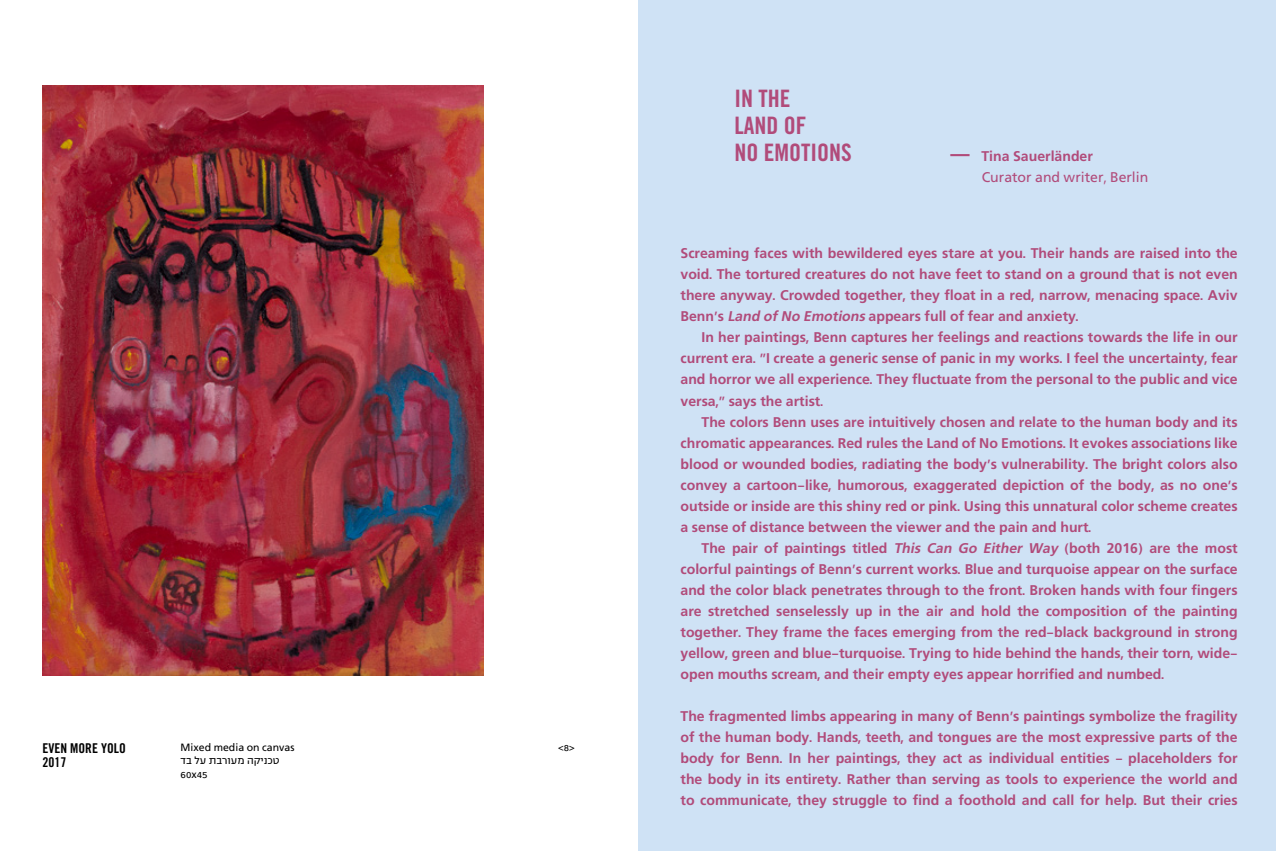
<style>
.page{position:relative;width:1276px;height:851px;background:#fff}
.page>*{position:absolute;margin:0;border:0;box-sizing:border-box;transform-origin:0 0}
.t1{font:24px/27px "Trade Gothic Bold Cond Twenty";color:#b14b7a}
.t2{font:500 15px/21px "Narkis Block";color:#b14b7a;text-align:justify}
.t3{font:15px/21px "Narkis Block";color:#b14b7a}
.t4{font:13.5px/13.5px "Trade Gothic Bold Cond Twenty";color:#000}
.t5{font:11.25px/13.5px "Narkis Block";color:#000}
.s1{font-weight:500;font-size:24px}
.s2{font-weight:500}
.s3{font-style:italic}
</style>
<div class="page">
<div style="left:638px;top:0;width:638px;height:850px;background:#cfe2f5"></div>
<img style="left:43px;top:85px;width:440px;height:590px">
<p class="t4" style="left:43px;top:741px;width:85px">EVEN MORE YOLO<br>2017</p>
<p class="t5" style="left:181px;top:741px;width:115px">Mixed media on canvas<br>תעלבד מע ו רב קה טכ נ י<br>60x45</p>
<p class="t5" style="left:558px;top:741px;width:18px">&gt;8&lt;</p>
<h1 class="t1" style="left:734px;top:85px;width:119px">IN THE<br>LAND OF<br>NO EMOTIONS</h1>
<p class="t3" style="left:981px;top:147px;width:168px;text-indent:-31px"><span class="s1">—</span> <span class="s2">Tina Sauerländer<br></span>Curator and writer, Berlin</p>
<p class="t2" style="left:680px;top:244px;width:559px">Screaming faces with bewildered eyes stare at you. Their hands are raised into the void. The tortured creatures do not have feet to stand on a ground that is not even there anyway. Crowded together, they float in a red, narrow, menacing space. Aviv Benn’s <span class="s3">Land ofNo Emotions</span> appears full of fear and anxiety.</p>
<p class="t2" style="left:680px;top:328px;width:559px;text-indent:21px">In her paintings, Benn captures her feelings and reactions towards the life in our current era. “I create a generic sense of panic in my works. I feel the uncertainty, fear and horror we all experience. They fluctuate from the personal to the public and vice versa,” says the artist.</p>
<p class="t2" style="left:680px;top:412px;width:559px;text-indent:21px">The colors Benn uses are intuitively chosen and relate to the human body and its chromatic appearances. Red rules the Land of No Emotions. It evokes associations like blood or wounded bodies, radiating the body’s vulnerability. The bright colors also convey a cartoon-like, humorous, exaggerated depiction of the body, as no one’s outside or inside are this shiny red or pink. Using this unnatural color scheme creates a sense of distance between the viewer and the pain and hurt.</p>
<p class="t2" style="left:680px;top:538px;width:559px;text-indent:21px">The pair of paintings titled <span class="s3">This Can Go Either Way</span> (both 2016) are the most colorful paintings of Benn’s current works. Blue and turquoise appear on the surface and the color black penetrates through to the front. Broken hands with four fingers are stretched senselessly up in the air and hold the composition of the painting together. They frame the faces emerging from the red-black background in strong yellow, green and blue-turquoise. Trying to hide behind the hands, their torn, wide&shy;open mouths scream, and their empty eyes appear horrified and numbed.</p>
<p class="t2" style="left:680px;top:706px;width:559px">The fragmented limbs appearing in many of Benn’s paintings symbolize the fragility of the human body. Hands, teeth, and tongues are the most expressive parts of the body for Benn. In her paintings, they act as individual entities — placeholders for the body in its entirety. Rather than serving as tools to experience the world and to communicate, they struggle to find a foothold and call for help. But their cries</p>
</div>
